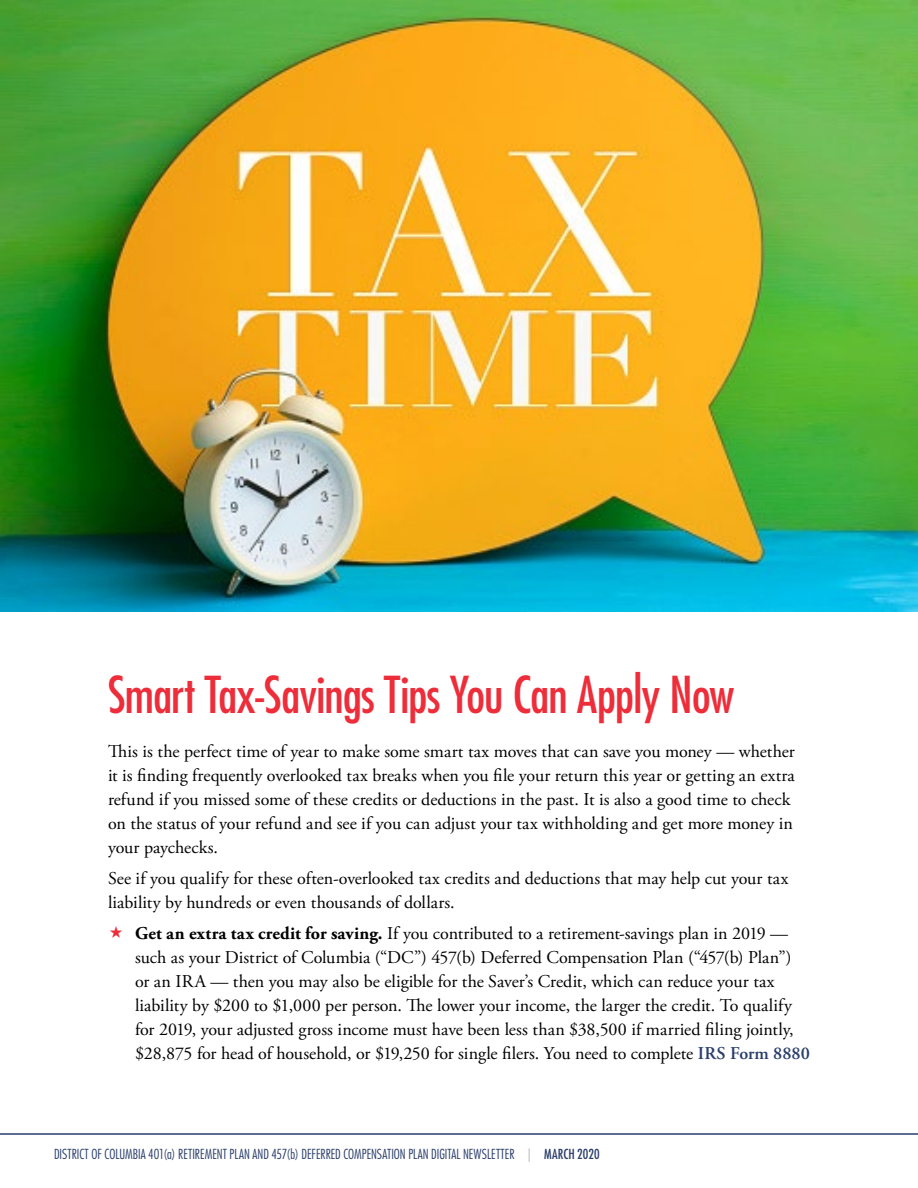
<style>
.page{position:relative;width:918px;height:1188px;background:#fff}
.page>*{position:absolute;margin:0;border:0;box-sizing:border-box;transform-origin:0 0}
.t1{font:condensed 49.5px "Futura Std";letter-spacing:-.015em;color:#ee2d3a}
.t2{font:18px/24px "Adobe Garamond Pro";color:#000}
.t3{font:300 condensed 13.5px "Futura Std";color:#2a3e6b}
.s1{font-weight:700}
.s2{font-weight:600;color:#2a3e6b}
.s3{color:#a2a2a3}
.s4{font-weight:400}
</style>
<div class="page">
<hr style="left:0;top:1133px;width:918px;height:2px;background:#2a3e6b">
<img style="left:0;top:0;width:918px;height:611px">
<h1 class="t1" style="left:108px;top:665px;width:627px">Smart Tax-Savings Tips You Can Apply Now</h1>
<p class="t2" style="left:108px;top:740px;width:688px">This is the perfect time of year to make some smart tax moves that can save you money — whether it is finding frequently overlooked tax breaks when you file your return this year or getting an extra refund if you missed some of these credits or deductions in the past. It is also a good time to check on the status of your refund and see if you can adjust your tax withholding and get more money in your paychecks.</p>
<p class="t2" style="left:108px;top:867px;width:682px">See if you qualify for these often-overlooked tax credits and deductions that may help cut your tax liability by hundreds or even thousands of dollars.</p>
<p class="t2" style="left:135px;top:922px;width:676px"><span class="s1">Get an extra tax credit for saving.</span> If you contributed to a retirement-savings plan in 2019 — such as your District of Columbia (“DC”) 457(b) Deferred Compensation Plan (“457(b) Plan”) or an IRA — then you may also be eligible for the Saver’s Credit, which can reduce your tax liability by $200 to $1,000 per person. The lower your income, the larger the credit. To qualify for 2019, your adjusted gross income must have been less than $38,500 if married filing jointly, $28,875 for head of household, or $19,250 for single filers. You need to complete <span class="s2">IRS Form 8880</span></p>
<p class="t3" style="left:54px;top:1146px;width:547px">DISTRICT OF COLUMBIA 401(a) RETIREMENT PLAN AND 457(b) DEFERRED COMPENSATION PLAN DIGITAL NEWSLETTER <span class="s3">|</span> <span class="s4">MARCH 2020</span></p>
</div>
